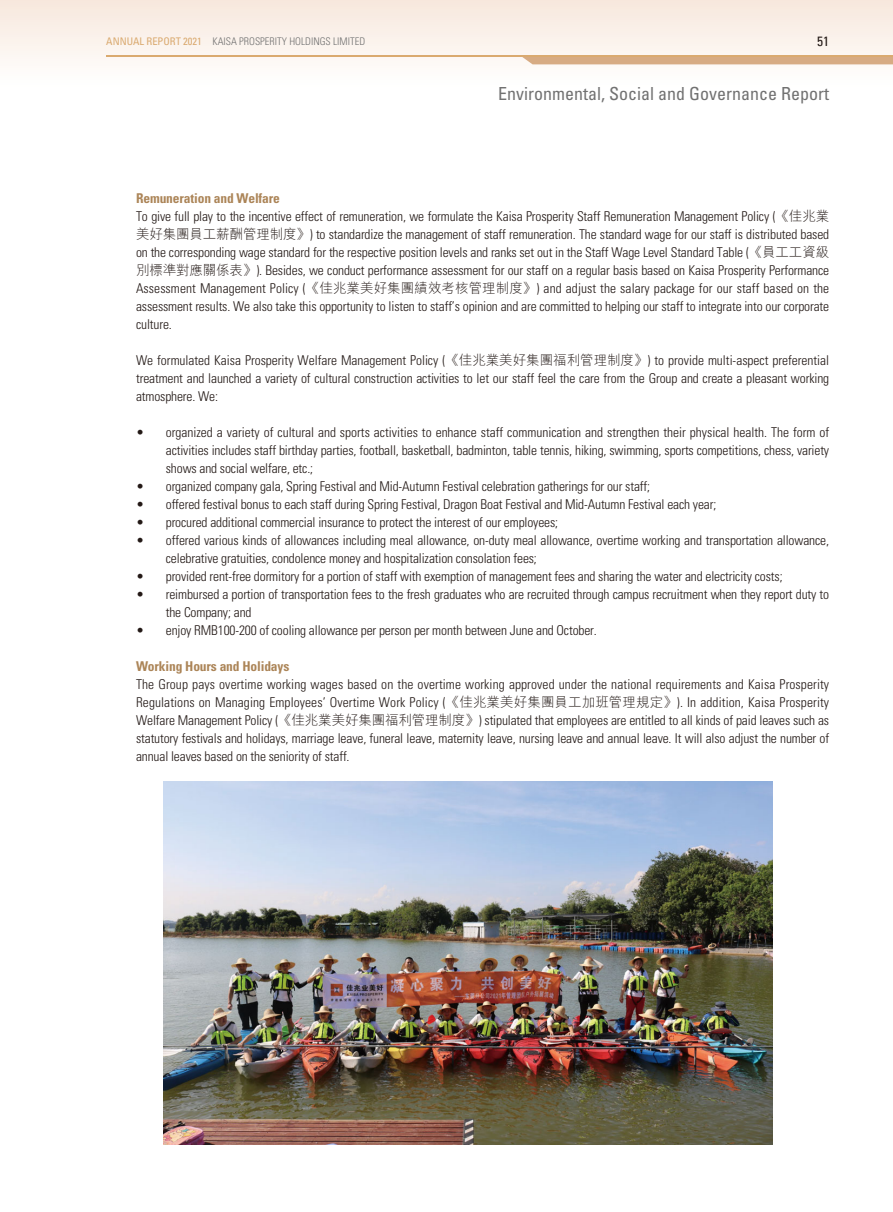
<style>
.page{position:relative;width:893px;height:1212px;background:#fff}
.page>*{position:absolute;margin:0;border:0;box-sizing:border-box;transform-origin:0 0}
.t1{font:condensed 18px "Univers LT Std";color:#717171}
.t2{font:300 condensed 13.5px/18px "Univers LT Std";letter-spacing:-.01em;color:#231916}
.t3{font:700 condensed 13.5px "Univers LT Std";letter-spacing:-.01em;color:#ac8558}
.t4{font:condensed 13.5px "Univers LT Std";color:#231916}
.t5{font:300 condensed 10.5px "Univers LT Std";color:#717171}
.s1{font-weight:400;color:#daaa70}
.s2{font-weight:700;color:#ac8558}
.s3{font-family:"M Hei HK Light E Ten B5 H";font-weight:400;font-stretch:normal}
</style>
<div class="page">
<div style="left:0;top:0;width:893px;height:116px;background:linear-gradient(to bottom,#f7e9de,#fff)"></div>
<div style="left:522px;top:57px;width:371px;height:7px;background:#d7ab83"></div>
<hr style="left:106px;top:55px;width:787px;height:2px;background:#daaa70">
<img style="left:163px;top:781px;width:609px;height:364px">
<p class="t5" style="left:106px;top:36px;width:260px"><span class="s1">ANNUAL REPORT 2021</span> KAISA PROSPERITY HOLDINGS LIMITED</p>
<p class="t4" style="left:817px;top:35px;width:13px">51</p>
<h1 class="t1" style="left:498px;top:85px;width:332px">Environmental, Social and Governance Report</h1>
<p class="t2" style="left:136px;top:190px;width:695px"><span class="s2">Remuneration and Welfare<br></span>To give full play to the incentive effect of remuneration, we formulate the Kaisa Prosperity Staff Remuneration Management Policy (<span class="s3">《佳兆業美好集團員工薪酬管理制度》</span>) to standardize the management of staff remuneration. The standard wage for our staff is distributed based on the corresponding wage standard for the respective position levels and ranks set out in the Staff Wage Level Standard Table (<span class="s3">《員工工資級別標準對應關係表》</span>). Besides, we conduct performance assessment for our staff on a regular basis based on Kaisa Prosperity Performance Assessment Management Policy (<span class="s3">《佳兆業美好集團績效考核管理制度》</span>) and adjust the salary package for our staff based on the assessment results. We also take this opportunity to listen to staff’s opinion and are committed to helping our staff to integrate into our corporate culture.</p>
<p class="t2" style="left:136px;top:352px;width:695px;text-align:justify">We formulated Kaisa Prosperity Welfare Management Policy (<span class="s3">《佳兆業美好集團福利管理制度》</span>) to provide multi-aspect preferential treatment and launched a variety of cultural construction activities to let our staff feel the care from the Group and create a pleasant working atmosphere. We:</p>
<p class="t2" style="left:166px;top:424px;width:665px;text-align:justify;text-indent:-30px">• organized a variety of cultural and sports activities to enhance staff communication and strengthen their physical health. The form of activities includes staff birthday parties, football, basketball, badminton, table tennis, hiking, swimming, sports competitions, chess, variety shows and social welfare, etc.;</p>
<p class="t2" style="left:136px;top:478px;width:516px">• organized company gala, Spring Festival and Mid-Autumn Festival celebration gatherings for our staff;</p>
<p class="t2" style="left:136px;top:496px;width:582px">• offered festival bonus to each staff during Spring Festival, Dragon Boat Festival and Mid-Autumn Festival each year;</p>
<p class="t2" style="left:136px;top:514px;width:424px">• procured additional commercial insurance to protect the interest of our employees;</p>
<p class="t2" style="left:166px;top:532px;width:665px;text-indent:-30px">• offered various kinds of allowances including meal allowance, on-duty meal allowance, overtime working and transportation allowance, celebrative gratuities, condolence money and hospitalization consolation fees;</p>
<p class="t2" style="left:136px;top:568px;width:648px">• provided rent-free dormitory for a portion of staff with exemption of management fees and sharing the water and electricity costs;</p>
<p class="t2" style="left:166px;top:586px;width:665px;text-indent:-30px">• reimbursed a portion of transportation fees to the fresh graduates who are recruited through campus recruitment when they report duty to the Company; and</p>
<p class="t2" style="left:136px;top:622px;width:462px">• enjoy RMB100-200 of cooling allowance per person per month between June and October.</p>
<p class="t3" style="left:136px;top:659px;width:155px">Working Hours and Holidays</p>
<p class="t2" style="left:136px;top:676px;width:695px;text-align:justify">The Group pays overtime working wages based on the overtime working approved under the national requirements and Kaisa Prosperity Regulations on Managing Employees’ Overtime Work Policy (<span class="s3">《佳兆業美好集團員工加班管理規定》</span>). In addition, Kaisa Prosperity Welfare Management Policy (<span class="s3">《佳兆業美好集團福利管理制度》</span>) stipulated that employees are entitled to all kinds of paid leaves such as statutory festivals and holidays, marriage leave, funeral leave, maternity leave, nursing leave and annual leave. It will also adjust the number of annual leaves based on the seniority of staff.</p>
</div>
